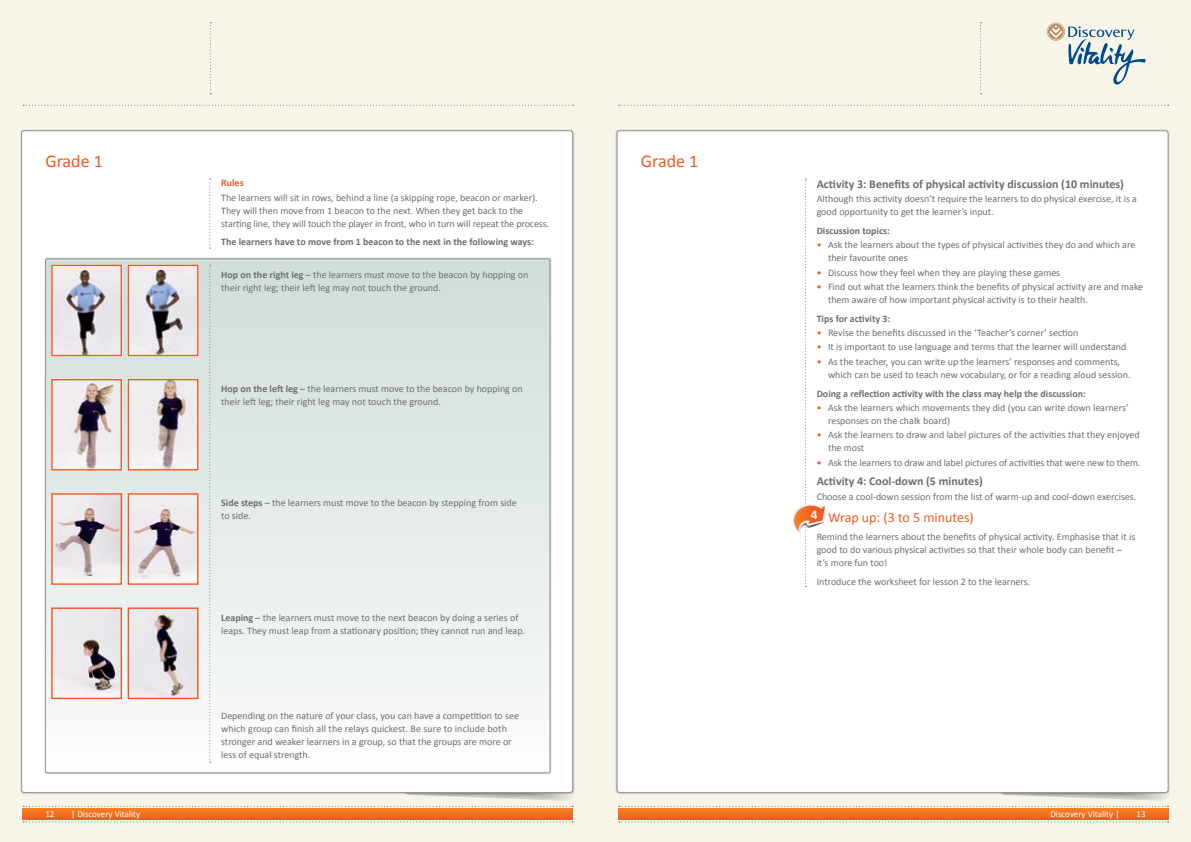
<style>
.page{position:relative;width:1191px;height:842px;background:#fff}
.page>*{position:absolute;margin:0;border:0;box-sizing:border-box;transform-origin:0 0}
.t1{font:18px "Calibri";color:#f15a22}
.t2{font:14px "Calibri";color:#f15a22}
.t3{font:700 13.4px "Calibri";color:#fff}
.t4{font:700 12px "Calibri";color:#6d6e71}
.t5{font:10px/13px "Calibri";color:#6d6e71}
.t6{font:700 10px "Calibri";color:#6d6e71}
.t7{font:700 10px "Calibri";color:#f15a22}
.t8{font:9px "Calibri";color:#fff}
.s1{font-weight:700}
.s2{color:#f15a22}
</style>
<div class="page">
<div style="left:0;top:0;width:595px;height:842px;background:#f7f5e8"></div>
<div style="left:595px;top:0;width:596px;height:842px;background:#f7f5e8"></div>
<svg style="left:618px;top:105px;width:550px;height:1px"></svg>
<svg style="left:23px;top:105px;width:550px;height:1px"></svg>
<svg style="left:980px;top:22px;width:1px;height:72px"></svg>
<svg style="left:210px;top:22px;width:1px;height:72px"></svg>
<svg style="left:1047px;top:23px;width:98px;height:62px"></svg>
<svg style="left:619px;top:821px;width:549px;height:1px"></svg>
<svg style="left:619px;top:806px;width:549px;height:1px"></svg>
<svg style="left:618px;top:808px;width:550px;height:11px;background:#f37021"></svg>
<svg style="left:23px;top:821px;width:550px;height:1px"></svg>
<svg style="left:23px;top:806px;width:550px;height:1px"></svg>
<svg style="left:23px;top:808px;width:550px;height:11px;background:#f37021"></svg>
<div style="left:22px;top:131px;width:550px;height:661px;background:#fff;border-radius:3px"></div>
<div style="left:617px;top:131px;width:551px;height:661px;background:#fff;border-radius:3px"></div>
<svg style="left:209px;top:179px;width:2px;height:70px"></svg>
<svg style="left:47px;top:259px;width:503px;height:514px"></svg>
<img style="left:53px;top:267px;width:67px;height:87px">
<div style="left:51px;top:265px;width:71px;height:91px;border:1px solid #f15a22"></div>
<img style="left:130px;top:267px;width:66px;height:87px">
<div style="left:128px;top:265px;width:70px;height:91px;border:1px solid #f15a22"></div>
<img style="left:53px;top:381px;width:67px;height:87px">
<div style="left:51px;top:379px;width:71px;height:91px;border:1px solid #f15a22"></div>
<img style="left:130px;top:381px;width:66px;height:87px">
<div style="left:128px;top:379px;width:70px;height:91px;border:1px solid #f15a22"></div>
<img style="left:53px;top:495px;width:67px;height:88px">
<div style="left:51px;top:493px;width:71px;height:92px;border:1px solid #f15a22"></div>
<img style="left:130px;top:495px;width:66px;height:88px">
<div style="left:128px;top:493px;width:70px;height:92px;border:1px solid #f15a22"></div>
<img style="left:53px;top:609px;width:67px;height:88px">
<div style="left:51px;top:607px;width:71px;height:92px;border:1px solid #f15a22"></div>
<img style="left:130px;top:609px;width:66px;height:88px">
<div style="left:128px;top:607px;width:70px;height:92px;border:1px solid #f15a22"></div>
<svg style="left:209px;top:265px;width:2px;height:498px"></svg>
<svg style="left:793px;top:179px;width:33px;height:408px"></svg>
<h1 class="t1" style="left:45px;top:149px;width:59px">Grade 1</h1>
<h1 class="t1" style="left:641px;top:149px;width:59px">Grade 1</h1>
<p class="t7" style="left:221px;top:176px;width:24px">Rules</p>
<p class="t5" style="left:221px;top:191px;width:329px">The learners will sit in rows, behind a line (a skipping rope, beacon or marker).<br>They will then move from 1 beacon to the next. When they get back to the starting line, they will touch the player in front, who in turn will repeat the process.</p>
<p class="t6" style="left:221px;top:235px;width:314px">The learners have to move from 1 beacon to the next in the following ways:</p>
<p class="t5" style="left:221px;top:268px;width:309px"><span class="s1">Hop on the right leg</span> – the learners must move to the beacon by hopping on their right leg; their left leg may not touch the ground.</p>
<p class="t5" style="left:221px;top:382px;width:303px"><span class="s1">Hop on the left leg</span> – the learners must move to the beacon by hopping on their left leg; their right leg may not touch the ground.</p>
<p class="t5" style="left:221px;top:497px;width:297px"><span class="s1">Side steps</span> – the learners must move to the beacon by stepping from side to side.</p>
<p class="t5" style="left:221px;top:611px;width:305px"><span class="s1">Leaping</span> – the learners must move to the next beacon by doing a series of leaps. They must leap from a stationary position; they cannot run and leap.</p>
<p class="t5" style="left:221px;top:709px;width:299px">Depending on the nature of your class, you can have a competition to see which group can finish all the relays quickest. Be sure to include both stronger and weaker learners in a group, so that the groups are more or less of equal strength.</p>
<p class="t4" style="left:816px;top:176px;width:309px">Activity 3: Benefits of physical activity discussion (10 minutes)</p>
<p class="t5" style="left:816px;top:192px;width:322px">Although this activity doesn’t require the learners to do physical exercise, it is a good opportunity to get the learner’s input.</p>
<p class="t6" style="left:816px;top:224px;width:75px">Discussion topics:</p>
<p class="t5" style="left:828px;top:238px;width:309px;text-indent:-11px"><span class="s2">•</span> Ask the learners about the types of physical activities they do and which are their favourite ones</p>
<p class="t5" style="left:816px;top:266px;width:245px"><span class="s2">•</span> Discuss how they feel when they are playing these games</p>
<p class="t5" style="left:828px;top:280px;width:317px;text-indent:-11px"><span class="s2">•</span> Find out what the learners think the benefits of physical activity are and make them aware of how important physical activity is to their health.</p>
<p class="t6" style="left:816px;top:312px;width:75px">Tips for activity 3:</p>
<p class="t5" style="left:816px;top:326px;width:263px"><span class="s2">•</span> Revise the benefits discussed in the ‘Teacher’s corner’ section</p>
<p class="t5" style="left:816px;top:341px;width:311px"><span class="s2">•</span> It is important to use language and terms that the learner will understand</p>
<p class="t5" style="left:828px;top:355px;width:304px;text-indent:-11px"><span class="s2">•</span> As the teacher, you can write up the learners’ responses and comments, which can be used to teach new vocabulary, or for a reading aloud session.</p>
<p class="t6" style="left:816px;top:387px;width:271px">Doing a reflection activity with the class may help the discussion:</p>
<p class="t5" style="left:828px;top:401px;width:302px;text-indent:-11px"><span class="s2">•</span> Ask the learners which movements they did (you can write down learners’ responses on the chalk board)</p>
<p class="t5" style="left:828px;top:429px;width:313px;text-indent:-11px"><span class="s2">•</span> Ask the learners to draw and label pictures of the activities that they enjoyed the most</p>
<p class="t5" style="left:816px;top:456px;width:325px"><span class="s2">•</span> Ask the learners to draw and label pictures of activities that were new to them.</p>
<p class="t4" style="left:816px;top:474px;width:168px">Activity 4: Cool-down (5 minutes)</p>
<p class="t5" style="left:816px;top:490px;width:321px">Choose a cool-down session from the list of warm-up and cool-down exercises.</p>
<h2 class="t2" style="left:828px;top:508px;width:147px">Wrap up: (3 to 5 minutes)</h2>
<p class="t5" style="left:816px;top:530px;width:320px">Remind the learners about the benefits of physical activity. Emphasise that it is good to do various physical activities so that their whole body can benefit – it’s more fun too!</p>
<p class="t5" style="left:816px;top:575px;width:215px">Introduce the worksheet for lesson 2 to the learners.</p>
<h3 class="t3" style="left:811px;top:506px;width:8px">4</h3>
<p class="t8" style="left:45px;top:808px;width:11px">12</p>
<p class="t8" style="left:71px;top:808px;width:71px">| Discovery Vitality</p>
<p class="t8" style="left:1050px;top:808px;width:71px">Discovery Vitality |</p>
<p class="t8" style="left:1136px;top:808px;width:11px">13</p>
</div>
